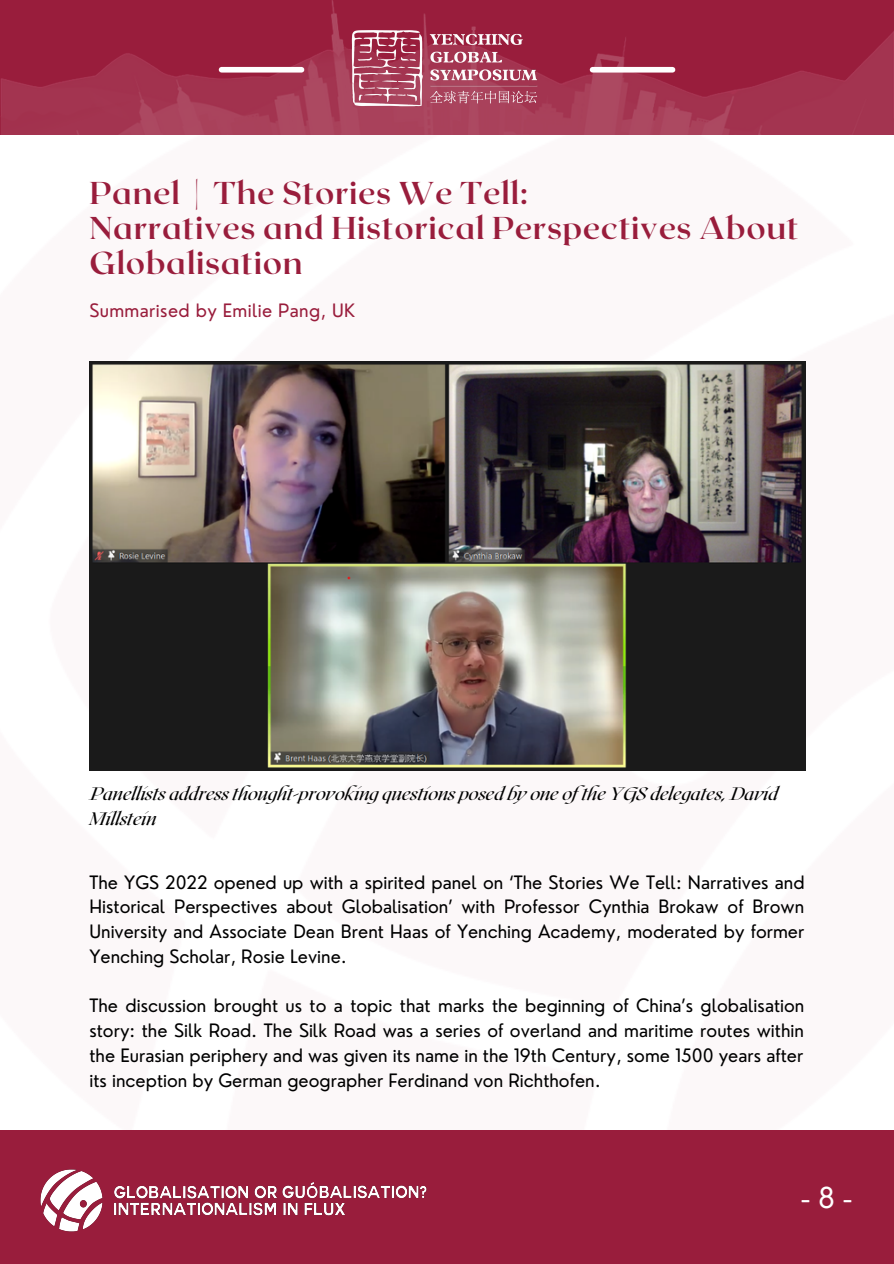
<style>
.page{position:relative;width:894px;height:1264px;background:#fff}
.page>*{position:absolute;margin:0;border:0;box-sizing:border-box;transform-origin:0 0}
.t1{font:700 31.5px/35px "Roxborough CF";letter-spacing:.02em;color:#991d3c}
.t2{font:28.05px "Nourd";color:#fff}
.t3{font:18px/24.8px "Nourd";color:#000;text-align:justify}
.t4{font:italic 18px/24.8px "Roxborough CF";color:#000}
.t5{font:18px "Nourd";letter-spacing:.02em;color:#991d3c}
</style>
<div class="page">
<div style="left:0;top:1130px;width:893px;height:133px;background:#991d3c"></div>
<img style="left:0;top:0;width:893px;height:134px">
<img style="left:347px;top:21px;width:200px;height:91px">
<img style="left:40px;top:1169px;width:387px;height:63px">
<div style="left:592px;top:67px;width:80px;height:6px;background:#fff"></div>
<div style="left:221px;top:67px;width:80px;height:6px;background:#fff"></div>
<img style="left:89px;top:361px;width:715px;height:409px">
<h1 class="t1" style="left:89px;top:174px;width:710px">Panel | The Stories We Tell:<br>Narratives and Historical Perspectives About<br>Globalisation</h1>
<p class="t5" style="left:89px;top:299px;width:267px">Summarised by Emilie Pang, UK</p>
<p class="t4" style="left:89px;top:780px;width:690px">Panellists address thought-provoking questions posed by one ofthe YGS delegates, David<br>Millstein</p>
<p class="t3" style="left:89px;top:869px;width:716px">The YGS 2022 opened up with a spirited panel on ‘The Stories We Tell: Narratives and Historical Perspectives about Globalisation’ with Professor Cynthia Brokaw of Brown University and Associate Dean Brent Haas of Yenching Academy, moderated by former Yenching Scholar, Rosie Levine.</p>
<p class="t3" style="left:89px;top:993px;width:716px">The discussion brought us to a topic that marks the beginning of China’s globalisation story: the Silk Road. The Silk Road was a series of overland and maritime routes within the Eurasian periphery and was given its name in the 19th Century, some 1500 years after its inception by German geographer Ferdinand von Richthofen.</p>
<h2 class="t2" style="left:801px;top:1179px;width:52px">-8-</h2>
</div>
